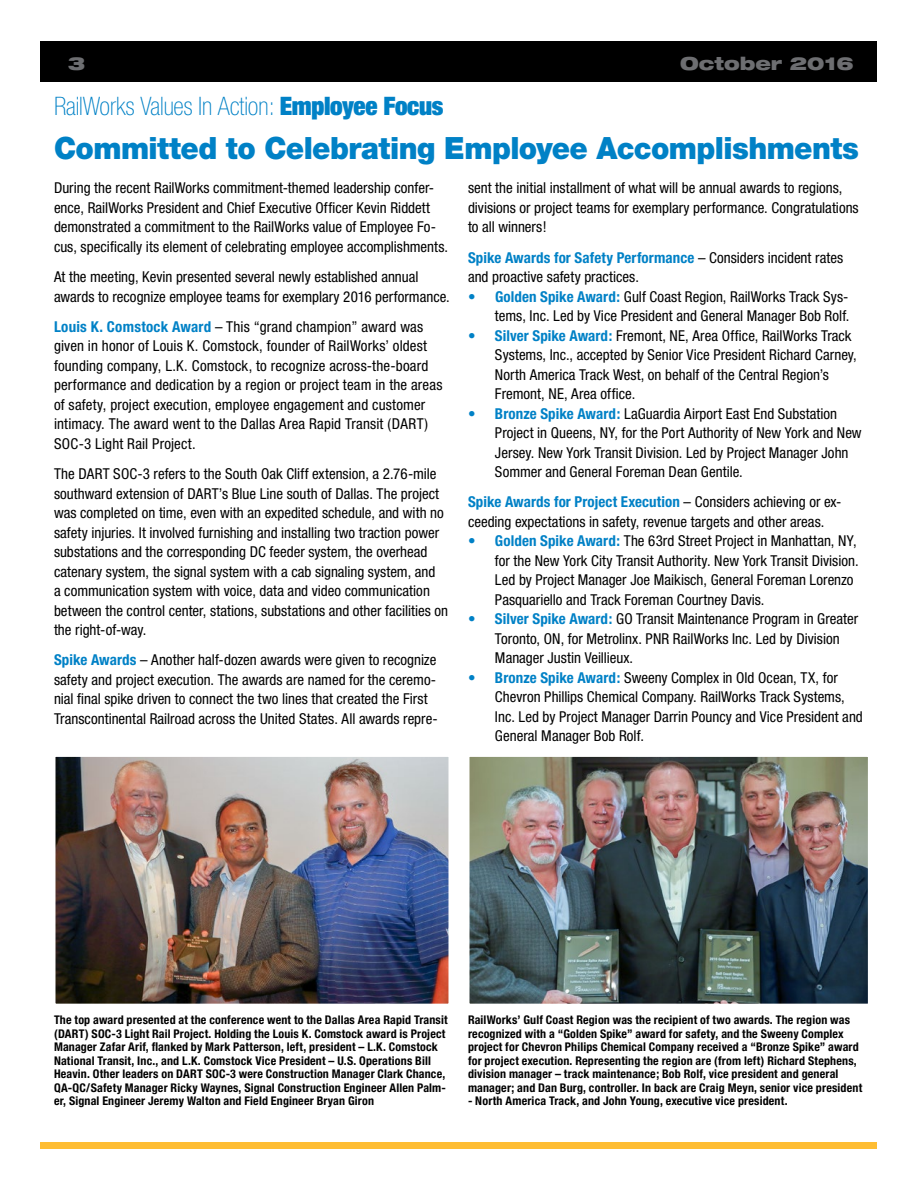
<style>
.page{position:relative;width:918px;height:1188px;background:#fff}
.page>*{position:absolute;margin:0;border:0;box-sizing:border-box;transform-origin:0 0}
.t1{font:900 30.75px "Helvetica Neue";letter-spacing:-.02em;color:#0081c6;scale:.95 1}
.t2{font:100 condensed 25.5px "Helvetica Neue";letter-spacing:-.01em;color:#0081c6}
.t3{font:900 expanded 18px "Helvetica Neue";color:#6d6e71}
.t4{font:condensed 15px/19.5px "Helvetica Neue";color:#000}
.t5{font:700 condensed 12px/13.5px "Helvetica Neue";letter-spacing:.015em;color:#000}
.s1{font-weight:900;font-stretch:expanded}
.s2{font-weight:700;color:#0081c6}
</style>
<div class="page">
<div style="left:40px;top:1142px;width:838px;height:6px;background:#febd33"></div>
<div style="left:40px;top:41px;width:837px;height:41px;background:#000"></div>
<img style="left:57px;top:758px;width:390px;height:244px">
<div style="left:54px;top:755px;width:396px;height:250px;border:2px solid #fff"></div>
<img style="left:471px;top:758px;width:395px;height:244px">
<div style="left:468px;top:755px;width:401px;height:250px;border:2px solid #fff"></div>
<p class="t3" style="left:68px;top:52px;width:19px">3</p>
<p class="t3" style="left:680px;top:52px;width:175px">October 2016</p>
<h2 class="t2" style="left:54px;top:92px;width:391px">RailWorks Values In Action: <span class="s1">Employee Focus</span></h2>
<h1 class="t1" style="left:54px;top:130px;width:849px">Committed to Celebrating Employee Accomplishments</h1>
<p class="t4" style="left:54px;top:178px;width:396px">During the recent RailWorks commitment-themed leadership confer&shy;ence, RailWorks President and Chief Executive Officer Kevin Riddett demonstrated a commitment to the RailWorks value of Employee Fo&shy;cus, specifically its element of celebrating employee accomplishments.</p>
<p class="t4" style="left:54px;top:267px;width:397px">At the meeting, Kevin presented several newly established annual awards to recognize employee teams for exemplary 2016 performance.</p>
<p class="t4" style="left:54px;top:317px;width:390px"><span class="s2">Louis K. Comstock Award</span> – This “grand champion” award was given in honor of Louis K. Comstock, founder of RailWorks’ oldest founding company, L.K. Comstock, to recognize across-the-board performance and dedication by a region or project team in the areas of safety, project execution, employee engagement and customer intimacy. The award went to the Dallas Area Rapid Transit (DART)<br>SOC-3 Light Rail Project.</p>
<p class="t4" style="left:54px;top:464px;width:396px">The DART SOC-3 refers to the South Oak Cliff extension, a 2.76-mile southward extension of DART’s Blue Line south of Dallas. The project was completed on time, even with an expedited schedule, and with no safety injuries. It involved furnishing and installing two traction power substations and the corresponding DC feeder system, the overhead catenary system, the signal system with a cab signaling system, and<br>a communication system with voice, data and video communication between the control center, stations, substations and other facilities on the right-of-way.</p>
<p class="t4" style="left:54px;top:650px;width:385px"><span class="s2">Spike Awards</span> – Another half-dozen awards were given to recognize safety and project execution. The awards are named for the ceremo&shy;nial final spike driven to connect the two lines that created the First Transcontinental Railroad across the United States. All awards repre-</p>
<p class="t4" style="left:468px;top:178px;width:392px">sent the initial installment of what will be annual awards to regions, divisions or project teams for exemplary performance. Congratulations to all winners!</p>
<p class="t4" style="left:468px;top:247px;width:377px"><span class="s2">Spike Awards for Safety Performance</span> – Considers incident rates and proactive safety practices.</p>
<p class="t4" style="left:468px;top:286px;width:383px;text-align:right"><span class="s2">• Golden Spike Award:</span> Gulf Coast Region, RailWorks Track Sys&shy;tems, Inc. Led by Vice President and General Manager Bob Rolf.</p>
<p class="t4" style="left:495px;top:325px;width:363px;text-indent:-27px"><span class="s2">• Silver Spike Award:</span> Fremont, NE, Area Office, RailWorks Track Systems, Inc., accepted by Senior Vice President Richard Carney, North America Track West, on behalf of the Central Region’s Fremont, NE, Area office.</p>
<p class="t4" style="left:495px;top:403px;width:368px;text-indent:-27px"><span class="s2">• Bronze Spike Award:</span> LaGuardia Airport East End Substation Project in Queens, NY, for the Port Authority of New York and New Jersey. New York Transit Division. Led by Project Manager John Sommer and General Foreman Dean Gentile.</p>
<p class="t4" style="left:468px;top:492px;width:375px"><span class="s2">Spike Awards for Project Execution</span> – Considers achieving or ex&shy;ceeding expectations in safety, revenue targets and other areas.</p>
<p class="t4" style="left:495px;top:531px;width:365px;text-indent:-27px"><span class="s2">• Golden Spike Award:</span> The 63rd Street Project in Manhattan, NY, for the New York City Transit Authority. New York Transit Division.<br>Led by Project Manager Joe Maikisch, General Foreman Lorenzo Pasquariello and Track Foreman Courtney Davis.</p>
<p class="t4" style="left:495px;top:609px;width:365px;text-indent:-27px"><span class="s2">• Silver Spike Award:</span> GO Transit Maintenance Program in Greater<br>Toronto, ON, for Metrolinx. PNR RailWorks Inc. Led by Division<br>Manager Justin Veillieux.</p>
<p class="t4" style="left:495px;top:668px;width:369px;text-indent:-27px"><span class="s2">• Bronze Spike Award:</span> Sweeny Complex in Old Ocean, TX, for Chevron Phillips Chemical Company. RailWorks Track Systems, Inc. Led by Project Manager Darrin Pouncy and Vice President and General Manager Bob Rolf.</p>
<p class="t5" style="left:54px;top:1013px;width:395px">The top award presented at the conference went to the Dallas Area Rapid Transit (DART) SOC-3 Light Rail Project. Holding the Louis K. Comstock award is Project Manager Zafar Arif, flanked by Mark Patterson, left, president – L.K. Comstock National Transit, Inc., and L.K. Comstock Vice President – U.S. Operations Bill Heavin. Other leaders on DART SOC-3 were Construction Manager Clark Chance, QA-QC/Safety Manager Ricky Waynes, Signal Construction Engineer Allen Palm&shy;er, Signal Engineer Jeremy Walton and Field Engineer Bryan Giron</p>
<p class="t5" style="left:468px;top:1013px;width:396px">RailWorks’ Gulf Coast Region was the recipient of two awards. The region was recognized with a “Golden Spike” award for safety, and the Sweeny Complex project for Chevron Philips Chemical Company received a “Bronze Spike” award for project execution. Representing the region are (from left) Richard Stephens, division manager – track maintenance; Bob Rolf, vice president and general manager; and Dan Burg, controller. In back are Craig Meyn, senior vice president</p>
<p class="t5" style="left:468px;top:1094px;width:321px">- North America Track, and John Young, executive vice president.</p>
</div>
